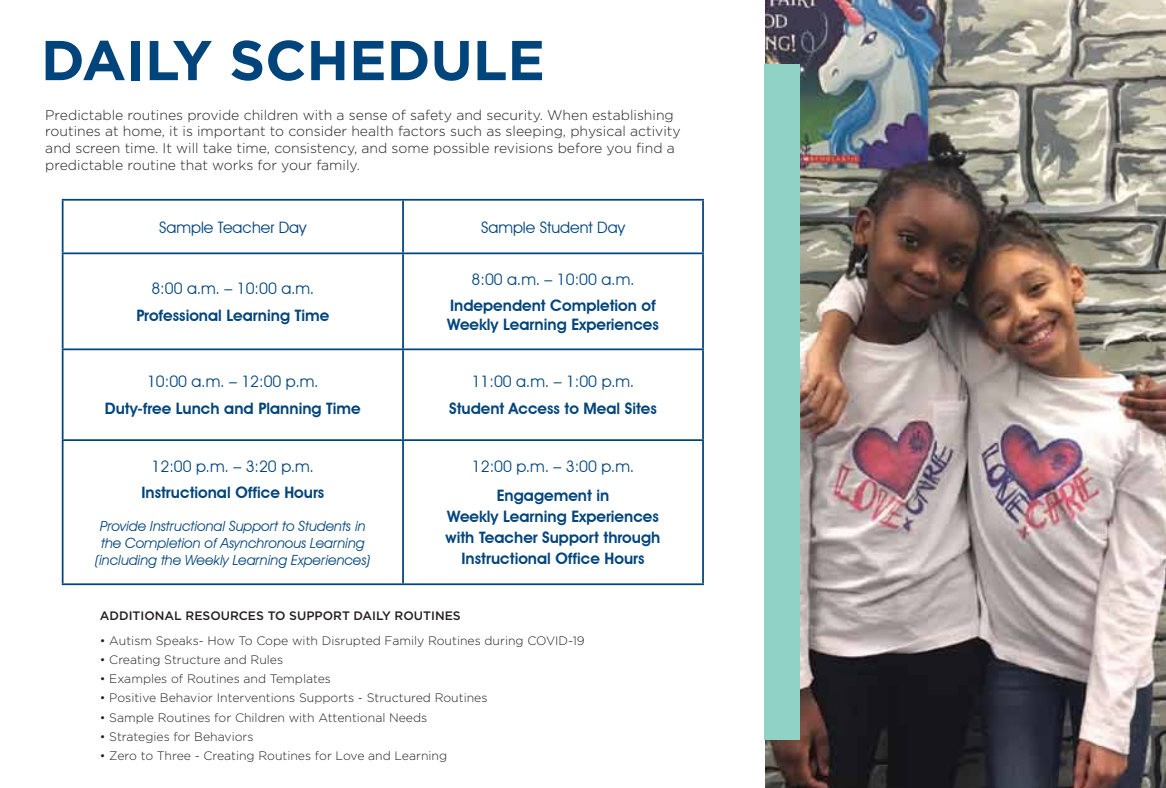
<style>
.page{position:relative;width:1166px;height:788px;background:#fff}
.page>*{position:absolute;margin:0;border:0;box-sizing:border-box;transform-origin:0 0}
.t1{font:700 56px "Gotham";color:#00447c}
.t2{font:600 15.75px/21px "Avant Garde IT Cby BT";color:#00447c}
.t3{font:15.75px "Avant Garde IT Cby BT";color:#00447c}
.t4{font:300 14px/16.8px "Gotham";color:#231f20}
.t5{font:italic 14px/16.8px "Avant Garde IT Cby BT";color:#00447c;text-align:center}
.t6{font:300 12.25px "Gotham";color:#231f20}
.t7{font:500 12.25px "Gotham";color:#231f20}
</style>
<div class="page">
<img style="left:765px;top:0;width:400px;height:788px">
<div style="left:764px;top:64px;width:35px;height:675px;background:#90d2c5"></div>
<hr style="left:62px;top:252px;width:341px;height:2px;background:#00447c">
<hr style="left:403px;top:252px;width:301px;height:2px;background:#00447c">
<hr style="left:62px;top:348px;width:341px;height:2px;background:#00447c">
<hr style="left:403px;top:348px;width:301px;height:2px;background:#00447c">
<hr style="left:62px;top:439px;width:341px;height:2px;background:#00447c">
<hr style="left:403px;top:439px;width:301px;height:2px;background:#00447c">
<hr style="left:62px;top:199px;width:341px;height:2px;background:#00447c">
<hr style="left:62px;top:201px;width:2px;height:51px;background:#00447c">
<hr style="left:62px;top:254px;width:2px;height:94px;background:#00447c">
<hr style="left:62px;top:350px;width:2px;height:89px;background:#00447c">
<hr style="left:62px;top:441px;width:2px;height:142px;background:#00447c">
<hr style="left:62px;top:583px;width:341px;height:2px;background:#00447c">
<hr style="left:403px;top:199px;width:301px;height:2px;background:#00447c">
<hr style="left:402px;top:201px;width:2px;height:51px;background:#00447c">
<hr style="left:702px;top:201px;width:2px;height:51px;background:#00447c">
<hr style="left:402px;top:254px;width:2px;height:94px;background:#00447c">
<hr style="left:702px;top:254px;width:2px;height:94px;background:#00447c">
<hr style="left:402px;top:350px;width:2px;height:89px;background:#00447c">
<hr style="left:702px;top:350px;width:2px;height:89px;background:#00447c">
<hr style="left:402px;top:441px;width:2px;height:142px;background:#00447c">
<hr style="left:702px;top:441px;width:2px;height:142px;background:#00447c">
<hr style="left:403px;top:583px;width:301px;height:2px;background:#00447c">
<h1 class="t1" style="left:41px;top:23px;width:505px">DAILY SCHEDULE</h1>
<p class="t4" style="left:45px;top:106px;width:637px">Predictable routines provide children with a sense of safety and security. When establishing routines at home, it is important to consider health factors such as sleeping, physical activity and screen time. It will take time, consistency, and some possible revisions before you find a predictable routine that works for your family.</p>
<p class="t3" style="left:159px;top:217px;width:149px">Sample Teacher Day</p>
<p class="t3" style="left:481px;top:217px;width:145px">Sample Student Day</p>
<p class="t3" style="left:151px;top:279px;width:164px">8:00 a.m. – 10:00 a.m.</p>
<p class="t2" style="left:136px;top:304px;width:194px">Professional Learning Time</p>
<p class="t3" style="left:147px;top:372px;width:173px">10:00 a.m. – 12:00 p.m.</p>
<p class="t2" style="left:105px;top:398px;width:257px">Duty-free Lunch and Planning Time</p>
<p class="t3" style="left:152px;top:456px;width:164px">12:00 p.m. – 3:20 p.m.</p>
<p class="t2" style="left:141px;top:482px;width:184px">Instructional Office Hours</p>
<p class="t5" style="left:95px;top:517px;width:276px">Provide Instructional Support to Students in the Completion of Asynchronous Learning (including the Weekly Learning Experiences)</p>
<p class="t3" style="left:471px;top:269px;width:164px">8:00 a.m. – 10:00 a.m.</p>
<p class="t2" style="left:447px;top:296px;width:213px;line-height:18.9px">Independent Completion of<br>Weekly Learning Experiences</p>
<p class="t3" style="left:472px;top:372px;width:164px">11:00 a.m. – 1:00 p.m.</p>
<p class="t2" style="left:449px;top:398px;width:209px">Student Access to Meal Sites</p>
<p class="t3" style="left:472px;top:457px;width:164px">12:00 p.m. – 3:00 p.m.</p>
<p class="t2" style="left:445px;top:485px;width:216px;text-align:center">Engagement in<br>Weekly Learning Experiences with Teacher Support through<br>Instructional Office Hours</p>
<p class="t7" style="left:100px;top:607px;width:362px">ADDITIONAL RESOURCES TO SUPPORT DAILY ROUTINES</p>
<p class="t6" style="left:100px;top:632px;width:486px">• Autism Speaks- How To Cope with Disrupted Family Routines during COVID-19</p>
<p class="t6" style="left:100px;top:651px;width:185px">• Creating Structure and Rules</p>
<p class="t6" style="left:100px;top:671px;width:233px">• Examples of Routines and Templates</p>
<p class="t6" style="left:100px;top:690px;width:389px">• Positive Behavior Interventions Supports - Structured Routines</p>
<p class="t6" style="left:100px;top:709px;width:329px">• Sample Routines for Children with Attentional Needs</p>
<p class="t6" style="left:100px;top:728px;width:155px">• Strategies for Behaviors</p>
<p class="t6" style="left:100px;top:748px;width:349px">• Zero to Three - Creating Routines for Love and Learning</p>
</div>
